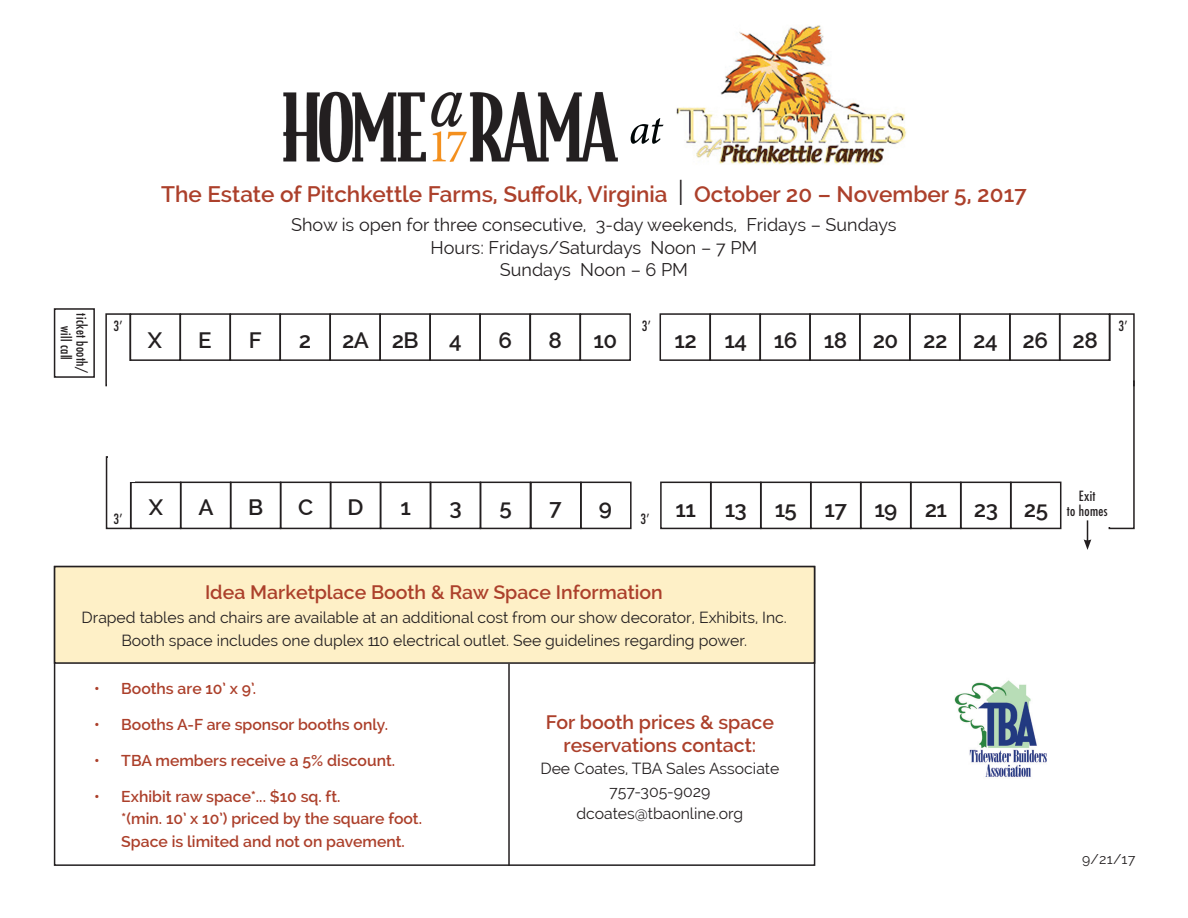
<style>
.page{position:relative;width:1188px;height:918px;background:#fff}
.page>*{position:absolute;margin:0;border:0;box-sizing:border-box;transform-origin:0 0}
.t1{font:600 22.5px "Raleway";color:#ac402b}
.t2{font:600 22.35px "Raleway";letter-spacing:-.025em;color:#231f20}
.t3{font:600 19.5px/23.4px "Raleway";color:#ac402b;text-align:center}
.t4{font:18px "Raleway";color:#231f20}
.t5{font:15.75px/22.5px "Raleway";color:#231f20;text-align:center}
.t6{font:600 15.75px/22.5px "Raleway";color:#ac402b}
.t7{font:13.95px "Raleway";color:#231f20}
.t8{font:condensed 13.8px/15.5px "Futura Std";letter-spacing:.025em;color:#231f20;text-align:center}
.s1{font-family:"Futura Std";font-weight:300;font-stretch:condensed;font-size:31.5px;color:#231f20}
</style>
<div class="page">
<img style="left:955px;top:680px;width:92px;height:97px">
<div style="left:54px;top:308px;width:41px;height:70px;border:2px solid #231f20"></div>
<div style="left:130px;top:313px;width:51px;height:48px;border:2px solid #231f20"></div>
<div style="left:105px;top:313px;width:26px;height:73px;border:2px solid #231f20"></div>
<div style="left:180px;top:313px;width:51px;height:48px;border:2px solid #231f20"></div>
<div style="left:230px;top:313px;width:51px;height:48px;border:2px solid #231f20"></div>
<div style="left:280px;top:313px;width:51px;height:48px;border:2px solid #231f20"></div>
<div style="left:330px;top:313px;width:51px;height:48px;border:2px solid #231f20"></div>
<div style="left:379px;top:313px;width:52px;height:48px;border:2px solid #231f20"></div>
<div style="left:429px;top:313px;width:52px;height:48px;border:2px solid #231f20"></div>
<div style="left:479px;top:313px;width:52px;height:48px;border:2px solid #231f20"></div>
<div style="left:530px;top:313px;width:51px;height:48px;border:2px solid #231f20"></div>
<div style="left:580px;top:313px;width:51px;height:48px;border:2px solid #231f20"></div>
<div style="left:660px;top:313px;width:51px;height:48px;border:2px solid #231f20"></div>
<div style="left:710px;top:313px;width:51px;height:48px;border:2px solid #231f20"></div>
<div style="left:760px;top:313px;width:51px;height:48px;border:2px solid #231f20"></div>
<div style="left:809px;top:313px;width:52px;height:48px;border:2px solid #231f20"></div>
<div style="left:1059px;top:313px;width:51px;height:48px;border:2px solid #231f20"></div>
<div style="left:859px;top:313px;width:52px;height:48px;border:2px solid #231f20"></div>
<div style="left:909px;top:313px;width:52px;height:48px;border:2px solid #231f20"></div>
<div style="left:959px;top:313px;width:52px;height:48px;border:2px solid #231f20"></div>
<div style="left:1009px;top:313px;width:52px;height:48px;border:2px solid #231f20"></div>
<div style="left:1109px;top:313px;width:26px;height:73px;border:2px solid #231f20"></div>
<div style="left:107px;top:361px;width:25px;height:27px;background:#fff"></div>
<div style="left:130px;top:482px;width:51px;height:47px;border:2px solid #231f20"></div>
<div style="left:106px;top:456px;width:25px;height:73px;border:2px solid #231f20"></div>
<div style="left:180px;top:482px;width:51px;height:47px;border:2px solid #231f20"></div>
<div style="left:230px;top:482px;width:51px;height:47px;border:2px solid #231f20"></div>
<div style="left:280px;top:482px;width:51px;height:47px;border:2px solid #231f20"></div>
<div style="left:330px;top:482px;width:51px;height:47px;border:2px solid #231f20"></div>
<div style="left:380px;top:482px;width:51px;height:47px;border:2px solid #231f20"></div>
<div style="left:430px;top:482px;width:51px;height:47px;border:2px solid #231f20"></div>
<div style="left:480px;top:482px;width:51px;height:47px;border:2px solid #231f20"></div>
<div style="left:530px;top:482px;width:52px;height:47px;border:2px solid #231f20"></div>
<div style="left:810px;top:482px;width:51px;height:47px;border:2px solid #231f20"></div>
<div style="left:580px;top:482px;width:52px;height:47px;border:2px solid #231f20"></div>
<div style="left:860px;top:482px;width:51px;height:47px;border:2px solid #231f20"></div>
<div style="left:660px;top:482px;width:51px;height:47px;border:2px solid #231f20"></div>
<div style="left:910px;top:482px;width:51px;height:47px;border:2px solid #231f20"></div>
<div style="left:710px;top:482px;width:51px;height:47px;border:2px solid #231f20"></div>
<div style="left:960px;top:482px;width:51px;height:47px;border:2px solid #231f20"></div>
<div style="left:760px;top:482px;width:51px;height:47px;border:2px solid #231f20"></div>
<div style="left:1010px;top:482px;width:51px;height:47px;border:2px solid #231f20"></div>
<div style="left:1109px;top:380px;width:26px;height:149px;border:2px solid #231f20"></div>
<div style="left:1103px;top:383px;width:30px;height:144px;background:#fff"></div>
<div style="left:108px;top:455px;width:27px;height:26px;background:#fff"></div>
<svg style="left:1084px;top:520px;width:7px;height:30px"></svg>
<div style="left:1106px;top:361px;width:27px;height:27px;background:#fff"></div>
<img style="left:283px;top:25px;width:624px;height:140px">
<div style="left:55px;top:567px;width:760px;height:96px;background:#fef0c7"></div>
<div style="left:54px;top:566px;width:761px;height:98px;border:2px solid #231f20"></div>
<hr style="left:508px;top:664px;width:2px;height:202px;background:#231f20">
<p class="t8" style="left:89px;top:313px;width:61px;rotate:90deg">ticket booth/ will call</p>
<p class="t8" style="left:113px;top:318px;width:10px">3’</p>
<p class="t1" style="left:161px;top:181px;width:867px">The Estate of Pitchkettle Farms, Suffolk, Virginia <span class="s1">l</span> October 20 – November 5, 2017</p>
<p class="t4" style="left:291px;top:214px;width:607px">Show is open for three consecutive, 3-day weekends, Fridays – Sundays</p>
<p class="t4" style="left:431px;top:237px;width:328px">Hours: Fridays/Saturdays Noon – 7 PM</p>
<p class="t4" style="left:500px;top:259px;width:190px">Sundays Noon – 6 PM</p>
<p class="t2" style="left:148px;top:327px;width:16px">X</p>
<p class="t2" style="left:198px;top:327px;width:15px">E</p>
<p class="t2" style="left:249px;top:327px;width:14px">F</p>
<p class="t2" style="left:299px;top:327px;width:14px">2</p>
<p class="t2" style="left:342px;top:327px;width:28px">2A</p>
<p class="t2" style="left:392px;top:327px;width:28px">2B</p>
<p class="t2" style="left:449px;top:327px;width:14px">4</p>
<p class="t2" style="left:499px;top:327px;width:15px">6</p>
<p class="t2" style="left:549px;top:327px;width:15px">8</p>
<p class="t2" style="left:594px;top:327px;width:25px">10</p>
<p class="t8" style="left:642px;top:318px;width:10px">3’</p>
<p class="t2" style="left:675px;top:327px;width:24px">12</p>
<p class="t2" style="left:725px;top:327px;width:24px">14</p>
<p class="t2" style="left:774px;top:327px;width:25px">16</p>
<p class="t2" style="left:824px;top:327px;width:25px">18</p>
<p class="t2" style="left:873px;top:327px;width:27px">20</p>
<p class="t2" style="left:923px;top:327px;width:26px">22</p>
<p class="t2" style="left:973px;top:327px;width:26px">24</p>
<p class="t2" style="left:1023px;top:327px;width:27px">26</p>
<p class="t2" style="left:1073px;top:327px;width:27px">28</p>
<p class="t8" style="left:1119px;top:318px;width:10px">3’</p>
<p class="t8" style="left:113px;top:511px;width:10px">3’</p>
<p class="t2" style="left:149px;top:494px;width:16px">X</p>
<p class="t2" style="left:199px;top:494px;width:17px">A</p>
<p class="t2" style="left:248px;top:494px;width:17px">B</p>
<p class="t2" style="left:298px;top:494px;width:17px">C</p>
<p class="t2" style="left:348px;top:494px;width:18px">D</p>
<p class="t2" style="left:400px;top:494px;width:12px">1</p>
<p class="t2" style="left:449px;top:494px;width:14px">3</p>
<p class="t2" style="left:499px;top:494px;width:14px">5</p>
<p class="t2" style="left:549px;top:494px;width:14px">7</p>
<p class="t2" style="left:599px;top:494px;width:15px">9</p>
<p class="t8" style="left:641px;top:511px;width:10px">3’</p>
<p class="t2" style="left:676px;top:496px;width:22px">11</p>
<p class="t2" style="left:725px;top:496px;width:24px">13</p>
<p class="t2" style="left:775px;top:496px;width:24px">15</p>
<p class="t2" style="left:825px;top:496px;width:24px">17</p>
<p class="t2" style="left:874px;top:496px;width:25px">19</p>
<p class="t2" style="left:925px;top:496px;width:24px">21</p>
<p class="t2" style="left:974px;top:496px;width:26px">23</p>
<p class="t2" style="left:1024px;top:496px;width:26px">25</p>
<p class="t8" style="left:1067px;top:488px;width:42px">Exit<br>to homes</p>
<p class="t3" style="left:205px;top:581px;width:459px">Idea Marketplace Booth &amp; Raw Space Information</p>
<p class="t5" style="left:82px;top:606px;width:707px">Draped tables and chairs are available at an additional cost from our show decorator, Exhibits, Inc.<br>Booth space includes one duplex 110 electrical outlet. See guidelines regarding power.</p>
<p class="t6" style="left:94px;top:677px;width:163px">• Booths are 10’ x 9’.</p>
<p class="t6" style="left:94px;top:713px;width:295px">• Booths A-F are sponsor booths only.</p>
<p class="t6" style="left:94px;top:749px;width:302px">• TBA members receive a 5% discount.</p>
<p class="t6" style="left:121px;top:785px;width:302px;text-indent:-27px">• Exhibit raw space*... $10 sq. ft.<br>*(min. 10’ x 10’) priced by the square foot.<br>Space is limited and not on pavement.</p>
<p class="t3" style="left:546px;top:710px;width:230px">For booth prices &amp; space reservations contact:</p>
<p class="t5" style="left:540px;top:758px;width:240px">Dee Coates, TBA Sales Associate</p>
<p class="t5" style="left:609px;top:780px;width:103px">757-305-9029</p>
<p class="t5" style="left:576px;top:803px;width:168px">dcoates@tbaonline.org</p>
<p class="t7" style="left:1082px;top:851px;width:55px">9/21/17</p>
</div>
